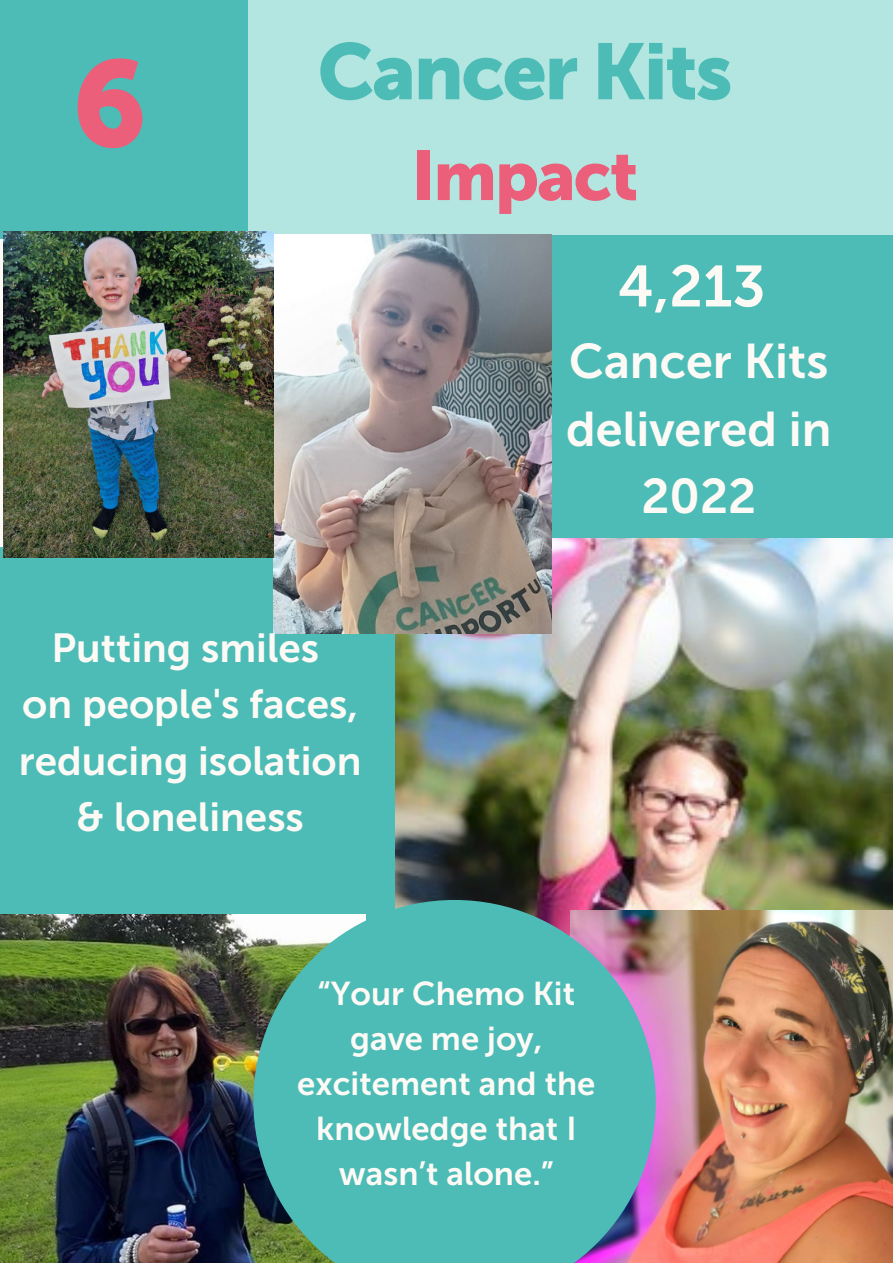
<style>
.page{position:relative;width:893px;height:1264px;background:#fff}
.page>*{position:absolute;margin:0;border:0;box-sizing:border-box;transform-origin:0 0}
.t1{font:121.35px "Museo Sans 900";color:#eb5f7b}
.t2{font:78.75px "Museo Sans 900";letter-spacing:-.03em;color:#4dbcb6}
.t3{font:69.3px "Museo Sans 900";letter-spacing:-.03em;color:#eb5f7b}
.t4{font:57.9px "Museo Sans 700";color:#fdfaf6}
.t5{font:48.45px/67.5px "Museo Sans 700";color:#fdfaf6;text-align:center}
.t6{font:40.35px/56.2px "Museo Sans 700";color:#fdfaf6;text-align:center}
.t7{font:32.85px/45px "Museo Sans 700";color:#fdfaf6;text-align:center}
</style>
<div class="page">
<div style="left:0;top:0;width:273px;height:238px;background:#4dbcb6"></div>
<div style="left:248px;top:0;width:644px;height:238px;background:#b3e6e0"></div>
<img style="left:395px;top:537px;width:497px;height:373px">
<div style="left:490px;top:235px;width:402px;height:302px;background:#4dbcb6"></div>
<div style="left:0;top:546px;width:395px;height:395px;background:#4dbcb6"></div>
<img style="left:0;top:914px;width:253px;height:348px">
<img style="left:655px;top:910px;width:237px;height:352px">
<img style="left:273px;top:235px;width:278px;height:399px">
<img style="left:3px;top:231px;width:270px;height:326px">
<svg style="left:253px;top:900px;width:402px;height:362px;background:#58b0ad"></svg>
<p class="t1" style="left:72px;top:33px;width:77px">6</p>
<p class="t2" style="left:317px;top:25px;width:416px">Cancer Kits</p>
<p class="t3" style="left:411px;top:135px;width:228px">Impact</p>
<p class="t4" style="left:618px;top:252px;width:149px">4,213</p>
<p class="t5" style="left:566px;top:328px;width:267px">Cancer Kits delivered in<br>2022</p>
<p class="t6" style="left:52px;top:620px;width:269px">Putting smiles</p>
<p class="t6" style="left:19px;top:676px;width:344px">on people's faces, reducing isolation &amp; loneliness</p>
<p class="t7" style="left:297px;top:971px;width:300px">“Your Chemo Kit gave me joy, excitement and the knowledge that I wasn’t alone.”</p>
</div>
